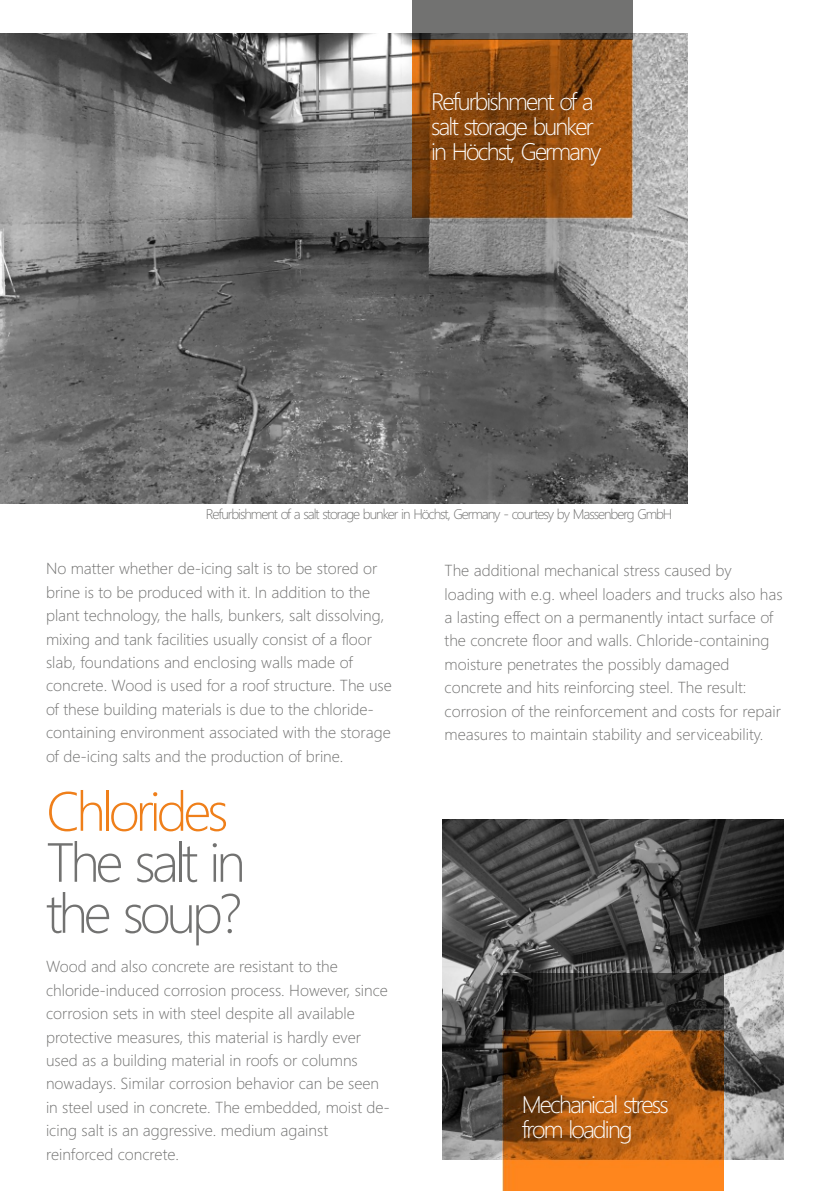
<style>
.page{position:relative;width:840px;height:1191px;background:#fff}
.page>*{position:absolute;margin:0;border:0;box-sizing:border-box;transform-origin:0 0}
.t1{font:300 55px/51px "Segoe UI";letter-spacing:-.075em;color:#727271}
.t2{font:300 55px "Segoe UI";letter-spacing:-.075em;color:#ef7f1a}
.t3{font:300 24px/25px "Segoe UI";letter-spacing:-.075em;color:#fefefe}
.t4{font:300 16px/23.4px "Segoe UI";color:#727271}
.t5{font:300 14px "Segoe UI";letter-spacing:-.075em;color:#727271}
</style>
<div class="page">
<img style="left:0;top:33px;width:687px;height:470px">
<img style="left:412px;top:40px;width:220px;height:178px">
<svg style="left:412px;top:0;width:220px;height:40px;background:#6b6a68"></svg>
<img style="left:442px;top:819px;width:341px;height:340px">
<img style="left:502px;top:1029px;width:221px;height:162px">
<svg style="left:502px;top:972px;width:221px;height:57px;background:#2f2f2f"></svg>
<h2 class="t3" style="left:431px;top:91px;width:172px">Refurbishment of a salt storage bunker in Höchst, Germany</h2>
<p class="t5" style="left:206px;top:509px;width:468px">Refurbishment of a salt storage bunker in Höchst, Germany - courtesy by Massenberg GmbH</p>
<p class="t4" style="left:46px;top:558px;width:347px">No matter whether de-icing salt is to be stored or brine is to be produced with it. In addition to the plant technology, the halls, bunkers, salt dissolving, mixing and tank facilities usually consist of a floor slab, foundations and enclosing walls made of concrete. Wood is used for a roof structure. The use of these building materials is due to the chloride&shy;containing environment associated with the storage of de-icing salts and the production of brine.</p>
<h1 class="t2" style="left:46px;top:790px;width:184px">Chlorides</h1>
<h1 class="t1" style="left:46px;top:842px;width:201px">The salt in the soup?</h1>
<p class="t4" style="left:46px;top:956px;width:345px">Wood and also concrete are resistant to the chloride-induced corrosion process. However, since corrosion sets in with steel despite all available protective measures, this material is hardly ever used as a building material in roofs or columns nowadays. Similar corrosion behavior can be seen in steel used in concrete. The embedded, moist de&shy;icing salt is an aggressive. medium against reinforced concrete.</p>
<p class="t4" style="left:444px;top:560px;width:339px">The additional mechanical stress caused by loading with e.g. wheel loaders and trucks also has a lasting effect on a permanently intact surface of the concrete floor and walls. Chloride-containing moisture penetrates the possibly damaged concrete and hits reinforcing steel. The result: corrosion of the reinforcement and costs for repair measures to maintain stability and serviceability.</p>
<h2 class="t3" style="left:521px;top:1094px;width:148px">Mechanical stress from loading</h2>
</div>
